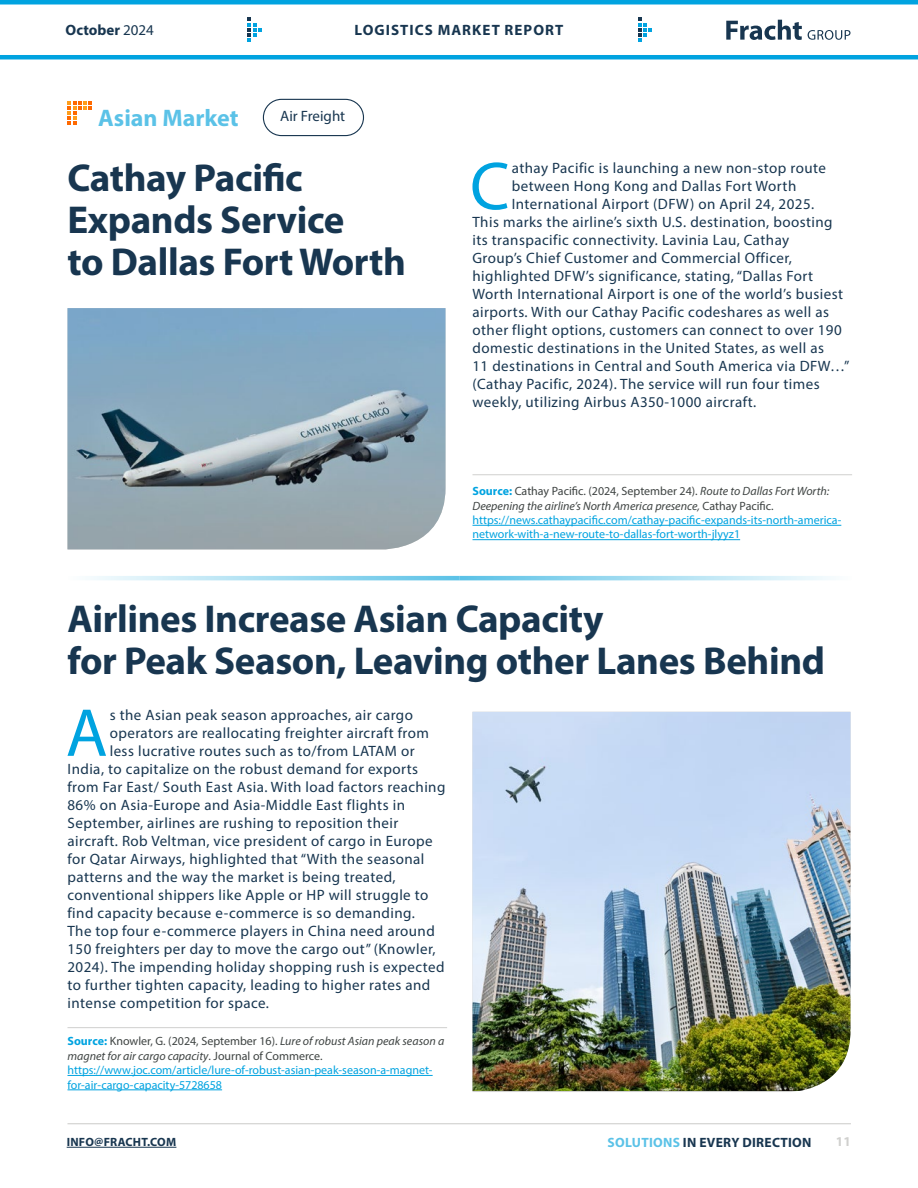
<style>
.page{position:relative;width:918px;height:1188px;background:#fff}
.page>*{position:absolute;margin:0;border:0;box-sizing:border-box;transform-origin:0 0}
.t1{font:68.4px "Myriad Pro";color:#00a3e0}
.t2{font:700 39px/42px "Myriad Pro";letter-spacing:-.01em;color:#183650}
.t3{font:700 24px "Myriad Pro";color:#5bc2e7}
.t4{font:15px "Myriad Pro";letter-spacing:.03em;color:#183650}
.t5{font:700 15px "Myriad Pro";letter-spacing:.07em;color:#183650}
.t6{font:700 15px "Myriad Pro";color:#183650}
.t7{font:15px "Myriad Pro";color:#183650}
.t8{font:700 13.5px "Myriad Pro";letter-spacing:.02em;color:#183650}
.t9{font:700 13.5px "Myriad Pro";color:#d0d0ce}
.t10{font:12px/14.4px "Myriad Pro";color:#00a3e0}
.t11{font:700 12px "Myriad Pro";letter-spacing:.02em;color:#183650}
.s1{font-weight:400}
.s2{font-weight:700}
.s3{color:#3f4443}
.s4{font-style:italic;color:#3f4443}
.s5{color:#5bc2e7}
</style>
<div class="page">
<hr style="left:68px;top:1123px;width:783px;height:1px;background:#d0d0ce">
<hr style="left:67px;top:1147px;width:109px;height:1px;background:#183650">
<svg style="left:248px;top:18px;width:13px;height:24px"></svg>
<svg style="left:726px;top:20px;width:76px;height:20px"></svg>
<svg style="left:808px;top:30px;width:42px;height:10px"></svg>
<svg style="left:638px;top:18px;width:14px;height:24px"></svg>
<hr style="left:0;top:55px;width:918px;height:4px;background:#00a3e0">
<hr style="left:0;top:0;width:918px;height:4px;background:#00a3e0">
<hr style="left:68px;top:1027px;width:379px;height:1px;background:#d0d0ce">
<hr style="left:472px;top:474px;width:380px;height:1px;background:#d0d0ce">
<svg style="left:68px;top:101px;width:24px;height:24px"></svg>
<div style="left:263px;top:99px;width:101px;height:37px;border:1px solid #183650;border-radius:18px"></div>
<hr style="left:472px;top:525px;width:369px;height:1px;background:#00a3e0">
<hr style="left:472px;top:539px;width:268px;height:1px;background:#00a3e0">
<hr style="left:68px;top:1075px;width:365px;height:1px;background:#00a3e0">
<hr style="left:68px;top:1090px;width:154px;height:1px;background:#00a3e0">
<svg style="left:460px;top:576px;width:371px;height:4px"></svg>
<svg style="left:90px;top:576px;width:370px;height:4px"></svg>
<img style="left:68px;top:308px;width:378px;height:241px">
<img style="left:472px;top:712px;width:378px;height:379px">
<p class="t6" style="left:66px;top:21px;width:90px">October <span class="s1">2024</span></p>
<p class="t5" style="left:355px;top:21px;width:210px">LOGISTICS MARKET REPORT</p>
<h3 class="t3" style="left:98px;top:103px;width:142px">Asian Market</h3>
<p class="t7" style="left:280px;top:107px;width:67px">Air Freight</p>
<h2 class="t2" style="left:68px;top:156px;width:340px">Cathay Pacific<br>Expands Service<br>to Dallas Fort Worth</h2>
<h1 class="t1" style="left:470px;top:144px;width:41px">C</h1>
<p class="t4" style="left:512px;top:159px;width:316px">athay Pacific is launching a new non-stop route</p>
<p class="t4" style="left:512px;top:177px;width:286px">between Hong Kong and Dallas Fort Worth</p>
<p class="t4" style="left:512px;top:195px;width:304px">International Airport (DFW) on April 24, 2025.</p>
<p class="t4" style="left:472px;top:213px;width:362px">This marks the airline’s sixth U.S. destination, boosting</p>
<p class="t4" style="left:472px;top:231px;width:318px">its transpacific connectivity. Lavinia Lau, Cathay</p>
<p class="t4" style="left:472px;top:249px;width:321px">Group’s Chief Customer and Commercial Officer,</p>
<p class="t4" style="left:472px;top:267px;width:342px">highlighted DFW’s significance, stating, “Dallas Fort</p>
<p class="t4" style="left:472px;top:285px;width:372px">Worth International Airport is one of the world’s busiest</p>
<p class="t4" style="left:472px;top:303px;width:358px">airports. With our Cathay Pacific codeshares as well as</p>
<p class="t4" style="left:472px;top:321px;width:371px">other flight options, customers can connect to over 190</p>
<p class="t4" style="left:472px;top:339px;width:353px">domestic destinations in the United States, as well as</p>
<p class="t4" style="left:472px;top:357px;width:378px">11 destinations in Central and South America via DFW…”</p>
<p class="t4" style="left:472px;top:375px;width:349px">(Cathay Pacific, 2024). The service will run four times</p>
<p class="t4" style="left:472px;top:393px;width:285px">weekly, utilizing Airbus A350-1000 aircraft.</p>
<p class="t10" style="left:472px;top:484px;width:370px"><span class="s2">Source:</span> <span class="s3">Cathay Pacific. (2024, September 24).</span> <span class="s4">Route to Dallas Fort Worth:<br>Deepening the airline’s North America presence,</span> <span class="s3">Cathay Pacific. </span>https://news.cathaypacific.com/cathay-pacific-expands-its-north-america&shy;network-with-a-new-route-to-dallas-fort-worth-jlyyz1</p>
<h2 class="t2" style="left:68px;top:596px;width:759px">Airlines Increase Asian Capacity<br>for Peak Season, Leaving other Lanes Behind</h2>
<h1 class="t1" style="left:66px;top:691px;width:43px">A</h1>
<p class="t4" style="left:110px;top:706px;width:305px">s the Asian peak season approaches, air cargo</p>
<p class="t4" style="left:110px;top:724px;width:321px">operators are reallocating freighter aircraft from</p>
<p class="t4" style="left:110px;top:742px;width:306px">less lucrative routes such as to/from LATAM or</p>
<p class="t4" style="left:67px;top:760px;width:352px">India, to capitalize on the robust demand for exports</p>
<p class="t4" style="left:67px;top:778px;width:379px">from Far East/ South East Asia. With load factors reaching</p>
<p class="t4" style="left:67px;top:796px;width:339px">86% on Asia-Europe and Asia-Middle East flights in</p>
<p class="t4" style="left:67px;top:814px;width:332px">September, airlines are rushing to reposition their</p>
<p class="t4" style="left:67px;top:832px;width:367px">aircraft. Rob Veltman, vice president of cargo in Europe</p>
<p class="t4" style="left:67px;top:850px;width:358px">for Qatar Airways, highlighted that “With the seasonal</p>
<p class="t4" style="left:67px;top:868px;width:330px">patterns and the way the market is being treated,</p>
<p class="t4" style="left:67px;top:886px;width:362px">conventional shippers like Apple or HP will struggle to</p>
<p class="t4" style="left:67px;top:904px;width:349px">find capacity because e-commerce is so demanding.</p>
<p class="t4" style="left:67px;top:922px;width:369px">The top four e-commerce players in China need around</p>
<p class="t4" style="left:67px;top:940px;width:370px">150 freighters per day to move the cargo out” (Knowler,</p>
<p class="t4" style="left:67px;top:958px;width:379px">2024). The impending holiday shopping rush is expected</p>
<p class="t4" style="left:67px;top:976px;width:364px">to further tighten capacity, leading to higher rates and</p>
<p class="t4" style="left:67px;top:994px;width:203px">intense competition for space.</p>
<p class="t10" style="left:68px;top:1034px;width:378px"><span class="s2">Source:</span> <span class="s3">Knowler, G. (2024, September 16).</span> <span class="s4">Lure of robust Asian peak season a magnet for air cargo capacity</span><span class="s3">. Journal of Commerce. </span>https://www.joc.com/article/lure-of-robust-asian-peak-season-a-magnet&shy;for-air-cargo-capacity-5728658</p>
<p class="t11" style="left:67px;top:1134px;width:111px">INFO@FRACHT.COM</p>
<p class="t8" style="left:608px;top:1133px;width:205px"><span class="s5">SOLUTIONS</span> IN EVERY DIRECTION</p>
<p class="t9" style="left:836px;top:1133px;width:16px">11</p>
</div>
